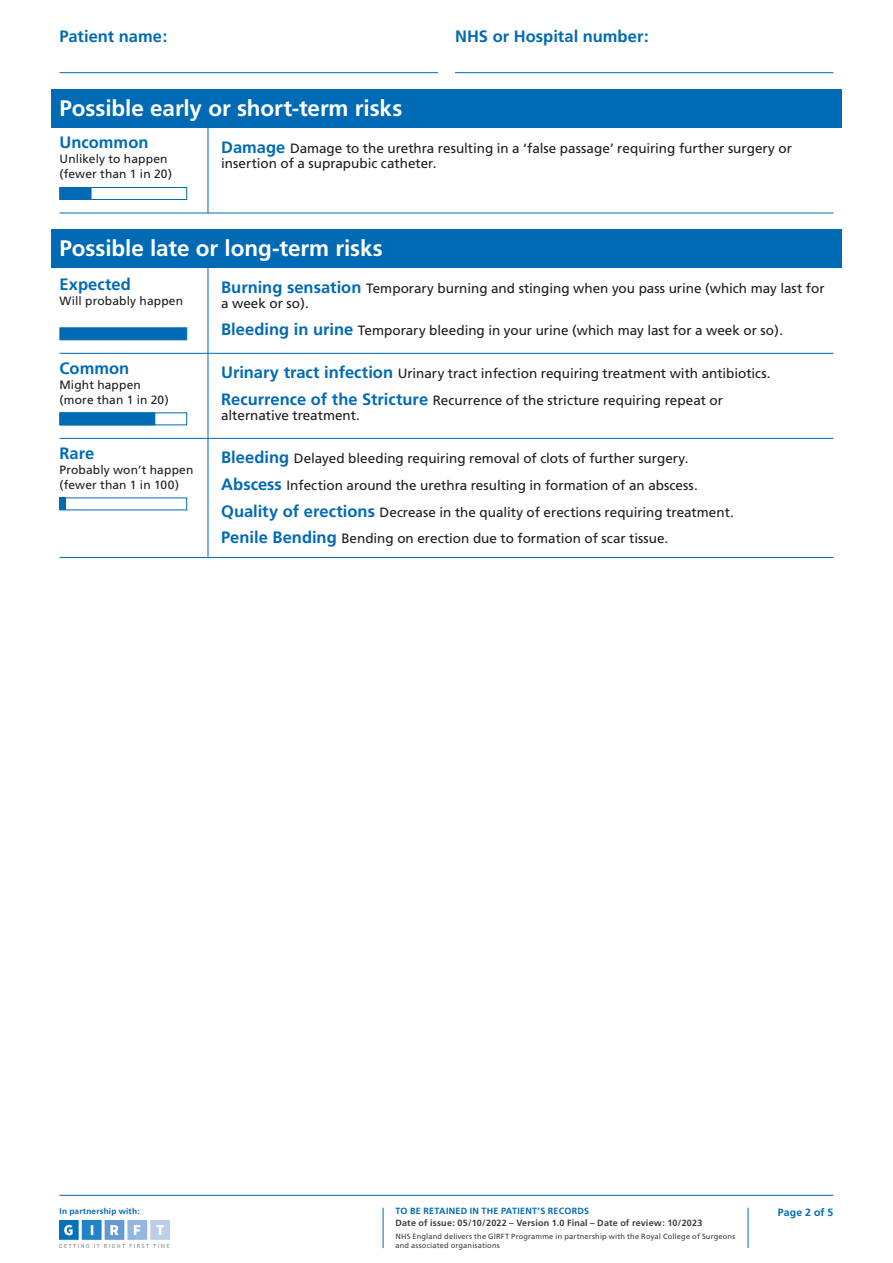
<style>
.page{position:relative;width:893px;height:1263px;background:#fff}
.page>*{position:absolute;margin:0;border:0;box-sizing:border-box;transform-origin:0 0}
.t1{font:700 22.5px "Frutiger";letter-spacing:-.005em;color:#fff}
.t2{font:700 16.5px "Frutiger";color:#006ab4}
.t3{font:13.5px/15px "Frutiger";color:#1d1d1b}
.t4{font:12px/15px "Frutiger";letter-spacing:.01em;color:#1d1d1b}
.t5{font:700 10.5px "Frutiger";letter-spacing:.015em;color:#006ab4}
.t6{font:700 9px "Frutiger";letter-spacing:.02em;color:#3c3c3b}
.t7{font:700 9px "Frutiger";letter-spacing:.025em;color:#006ab4}
.t8{font:700 8.25px "Frutiger";letter-spacing:.025em;color:#006ab4}
.t9{font:7.5px/9px "Frutiger";letter-spacing:.02em;color:#3c3c3b}
.s1{font-weight:700;font-size:16.5px;color:#006ab4}
</style>
<div class="page">
<hr style="left:383px;top:1208px;width:1px;height:40px;background:#006ab4">
<hr style="left:748px;top:1208px;width:1px;height:40px;background:#006ab4">
<img style="left:60px;top:1220px;width:109px;height:28px">
<hr style="left:60px;top:1195px;width:773px;height:1px;background:#006ab4">
<div style="left:51px;top:89px;width:791px;height:39px;background:#006ab4"></div>
<hr style="left:60px;top:213px;width:773px;height:1px;background:#006ab4">
<hr style="left:208px;top:128px;width:1px;height:85px;background:#006ab4">
<div style="left:60px;top:187px;width:127px;height:13px;border:1px solid #006ab4"></div>
<div style="left:60px;top:187px;width:31px;height:13px;background:#006ab4"></div>
<div style="left:51px;top:230px;width:791px;height:38px;background:#006ab4"></div>
<hr style="left:60px;top:353px;width:773px;height:1px;background:#006ab4">
<hr style="left:60px;top:438px;width:773px;height:1px;background:#006ab4">
<hr style="left:60px;top:557px;width:773px;height:1px;background:#006ab4">
<hr style="left:208px;top:268px;width:1px;height:289px;background:#006ab4">
<div style="left:60px;top:497px;width:6px;height:13px;background:#006ab4"></div>
<div style="left:60px;top:412px;width:95px;height:13px;background:#006ab4;border:1px solid #006ab4"></div>
<div style="left:60px;top:327px;width:127px;height:13px;background:#006ab4;border:1px solid #006ab4"></div>
<hr style="left:60px;top:72px;width:378px;height:1px;background:#006ab4">
<hr style="left:455px;top:72px;width:378px;height:1px;background:#006ab4">
<h2 class="t2" style="left:60px;top:27px;width:109px">Patient name:</h2>
<h2 class="t2" style="left:455px;top:27px;width:195px">NHS or Hospital number:</h2>
<h2 class="t1" style="left:60px;top:95px;width:344px">Possible early or short-term risks</h2>
<h2 class="t2" style="left:60px;top:133px;width:91px">Uncommon</h2>
<h2 class="t4" style="left:60px;top:152px;width:114px">Unlikely to happen (fewer than 1 in 20)</h2>
<h2 class="t3" style="left:221px;top:141px;width:572px"><span class="s1">Damage</span> Damage to the urethra resulting in a ‘false passage’ requiring further surgery or insertion of a suprapubic catheter.</h2>
<h2 class="t1" style="left:60px;top:235px;width:325px">Possible late or long-term risks</h2>
<h2 class="t2" style="left:60px;top:274px;width:73px">Expected</h2>
<h2 class="t4" style="left:60px;top:293px;width:125px">Will probably happen</h2>
<h2 class="t3" style="left:221px;top:281px;width:605px"><span class="s1">Burning sensation</span> Temporary burning and stinging when you pass urine (which may last for a week or so).</h2>
<h2 class="t3" style="left:221px;top:323px;width:563px"><span class="s1">Bleeding in urine</span> Temporary bleeding in your urine (which may last for a week or so).</h2>
<h2 class="t3" style="left:221px;top:366px;width:551px"><span class="s1">Urinary tract infection</span> Urinary tract infection requiring treatment with antibiotics.</h2>
<h2 class="t3" style="left:221px;top:393px;width:503px"><span class="s1">Recurrence of the Stricture</span> Recurrence of the stricture requiring repeat or alternative treatment.</h2>
<h2 class="t3" style="left:221px;top:451px;width:469px"><span class="s1">Bleeding</span> Delayed bleeding requiring removal of clots of further surgery.</h2>
<h2 class="t3" style="left:221px;top:478px;width:478px"><span class="s1">Abscess</span> Infection around the urethra resulting in formation of an abscess.</h2>
<h2 class="t3" style="left:221px;top:504px;width:514px"><span class="s1">Quality of erections</span> Decrease in the quality of erections requiring treatment.</h2>
<h2 class="t3" style="left:221px;top:531px;width:449px"><span class="s1">Penile Bending</span> Bending on erection due to formation of scar tissue.</h2>
<h2 class="t2" style="left:60px;top:358px;width:71px">Common</h2>
<h2 class="t4" style="left:60px;top:377px;width:111px">Might happen (more than 1 in 20)</h2>
<h2 class="t2" style="left:60px;top:443px;width:36px">Rare</h2>
<h2 class="t4" style="left:60px;top:462px;width:135px">Probably won’t happen (fewer than 1 in 100)</h2>
<p class="t8" style="left:60px;top:1206px;width:82px">In partnership with:</p>
<p class="t5" style="left:778px;top:1206px;width:57px">Page 2 of 5</p>
<p class="t7" style="left:395px;top:1206px;width:195px">TO BE RETAINED IN THE PATIENT’S RECORDS</p>
<p class="t6" style="left:395px;top:1217px;width:308px">Date of issue: 05/10/2022 – Version 1.0 Final – Date of review: 10/2023</p>
<p class="t9" style="left:395px;top:1232px;width:341px">NHS England delivers the GIRFT Programme in partnership with the Royal College of Surgeons and associated organisations</p>
</div>
